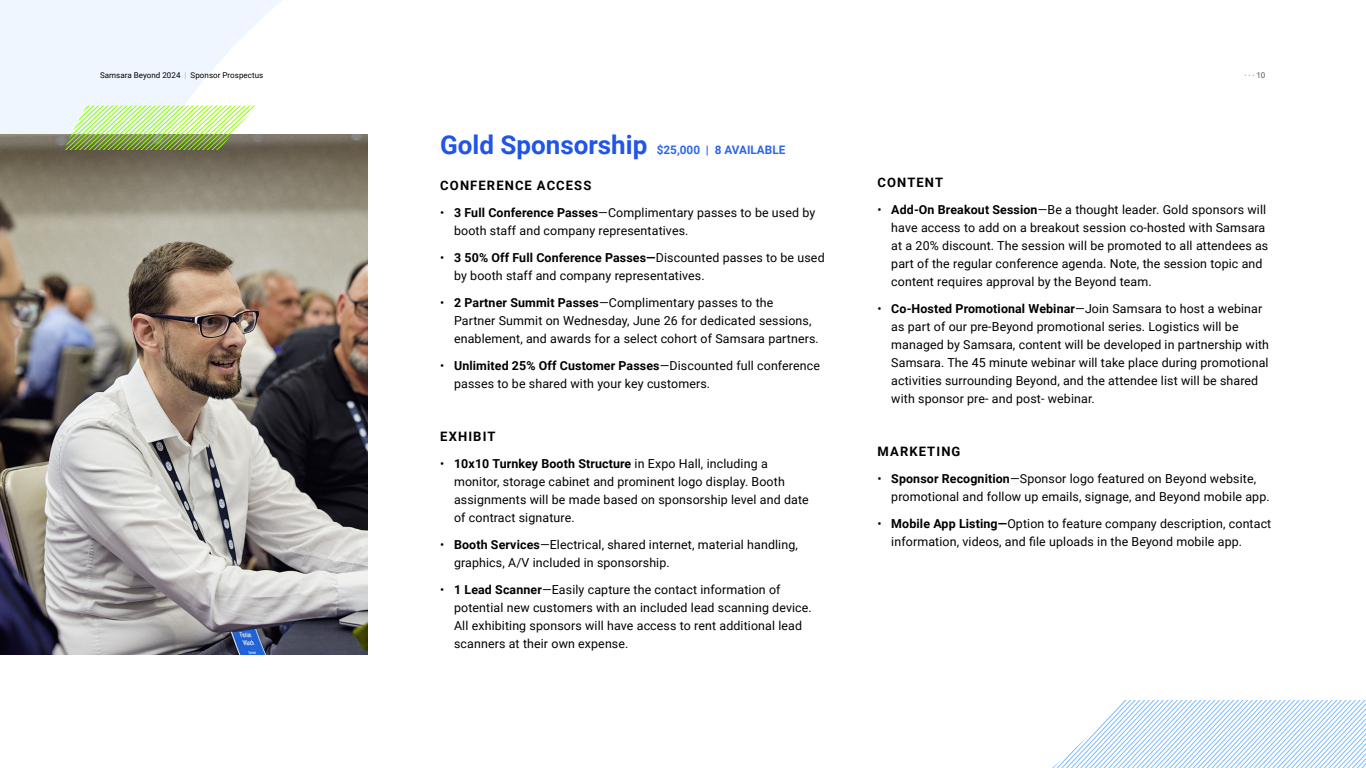
<style>
.page{position:relative;width:1366px;height:768px;background:#fff}
.page>*{position:absolute;margin:0;border:0;box-sizing:border-box;transform-origin:0 0}
.t1{font:700 13px "Roboto";letter-spacing:.085em;color:#000}
.t2{font:12.4px/18px "Roboto";letter-spacing:.01em;color:#000}
.t3{font:700 11.8px "Roboto";color:#2d67e9}
.t4{font:8px "Roboto";letter-spacing:.005em;color:#000}
.t5{font:8px "Roboto";color:#58595b}
.s1{color:#7ebbff}
.s2{font-size:26px;color:#2155e6}
.s3{font-weight:700}
</style>
<div class="page">
<svg style="left:0;top:0;width:368px;height:306px;fill:#f0f6ff"></svg>
<img style="left:0;top:134px;width:367px;height:520px">
<svg style="left:64px;top:105px;width:194px;height:45px"></svg>
<svg style="left:1052px;top:700px;width:314px;height:68px"></svg>
<p class="t4" style="left:100px;top:70px;width:165px">Samsara Beyond 2024 <span class="s1">|</span> Sponsor Prospectus</p>
<p class="t5" style="left:1245px;top:70px;width:22px">· · · 10</p>
<p class="t3" style="left:440px;top:141px;width:347px"><span class="s2">Gold Sponsorship</span> $25,000 | 8 AVAILABLE</p>
<p class="t1" style="left:440px;top:176px;width:153px">CONFERENCE ACCESS</p>
<p class="t2" style="left:454px;top:203px;width:363px;text-indent:-14px">• <span class="s3">3 Full Conference Passes</span>—Complimentary passes to be used by booth staff and company representatives.</p>
<p class="t2" style="left:454px;top:248px;width:372px;text-indent:-14px">• <span class="s3">3 50% Off Full Conference Passes—</span>Discounted passes to be used by booth staff and company representatives.</p>
<p class="t2" style="left:454px;top:293px;width:366px;text-indent:-14px">• <span class="s3">2 Partner Summit Passes</span>—Complimentary passes to the<br>Partner Summit on Wednesday, June 26 for dedicated sessions, enablement, and awards for a select cohort of Samsara partners.</p>
<p class="t2" style="left:454px;top:356px;width:367px;text-indent:-14px">• <span class="s3">Unlimited 25% Off Customer Passes</span>—Discounted full conference passes to be shared with your key customers.</p>
<p class="t1" style="left:440px;top:427px;width:57px">EXHIBIT</p>
<p class="t2" style="left:454px;top:454px;width:356px;text-indent:-14px">• <span class="s3">10x10 Turnkey Booth Structure</span> in Expo Hall, including a monitor, storage cabinet and prominent logo display. Booth assignments will be made based on sponsorship level and date of contract signature.</p>
<p class="t2" style="left:454px;top:535px;width:345px;text-indent:-14px">• <span class="s3">Booth Services</span>—Electrical, shared internet, material handling, graphics, A/V included in sponsorship.</p>
<p class="t2" style="left:454px;top:580px;width:359px;text-indent:-14px">• <span class="s3">1 Lead Scanner</span>—Easily capture the contact information of potential new customers with an included lead scanning device.<br>All exhibiting sponsors will have access to rent additional lead scanners at their own expense.</p>
<p class="t1" style="left:878px;top:173px;width:67px">CONTENT</p>
<p class="t2" style="left:891px;top:200px;width:379px;text-indent:-14px">• <span class="s3">Add-On Breakout Session</span>—Be a thought leader. Gold sponsors will have access to add on a breakout session co-hosted with Samsara at a 20% discount. The session will be promoted to all attendees as part of the regular conference agenda. Note, the session topic and content requires approval by the Beyond team.</p>
<p class="t2" style="left:891px;top:299px;width:379px;text-indent:-14px">• <span class="s3">Co-Hosted Promotional Webinar</span>—Join Samsara to host a webinar as part of our pre-Beyond promotional series. Logistics will be managed by Samsara, content will be developed in partnership with Samsara. The 45 minute webinar will take place during promotional activities surrounding Beyond, and the attendee list will be shared with sponsor pre- and post- webinar.</p>
<p class="t1" style="left:878px;top:442px;width:84px">MARKETING</p>
<p class="t2" style="left:891px;top:469px;width:380px;text-indent:-14px">• <span class="s3">Sponsor Recognition</span>—Sponsor logo featured on Beyond website, promotional and follow up emails, signage, and Beyond mobile app.</p>
<p class="t2" style="left:891px;top:514px;width:382px;text-indent:-14px">• <span class="s3">Mobile App Listing—</span>Option to feature company description, contact information, videos, and file uploads in the Beyond mobile app.</p>
</div>
